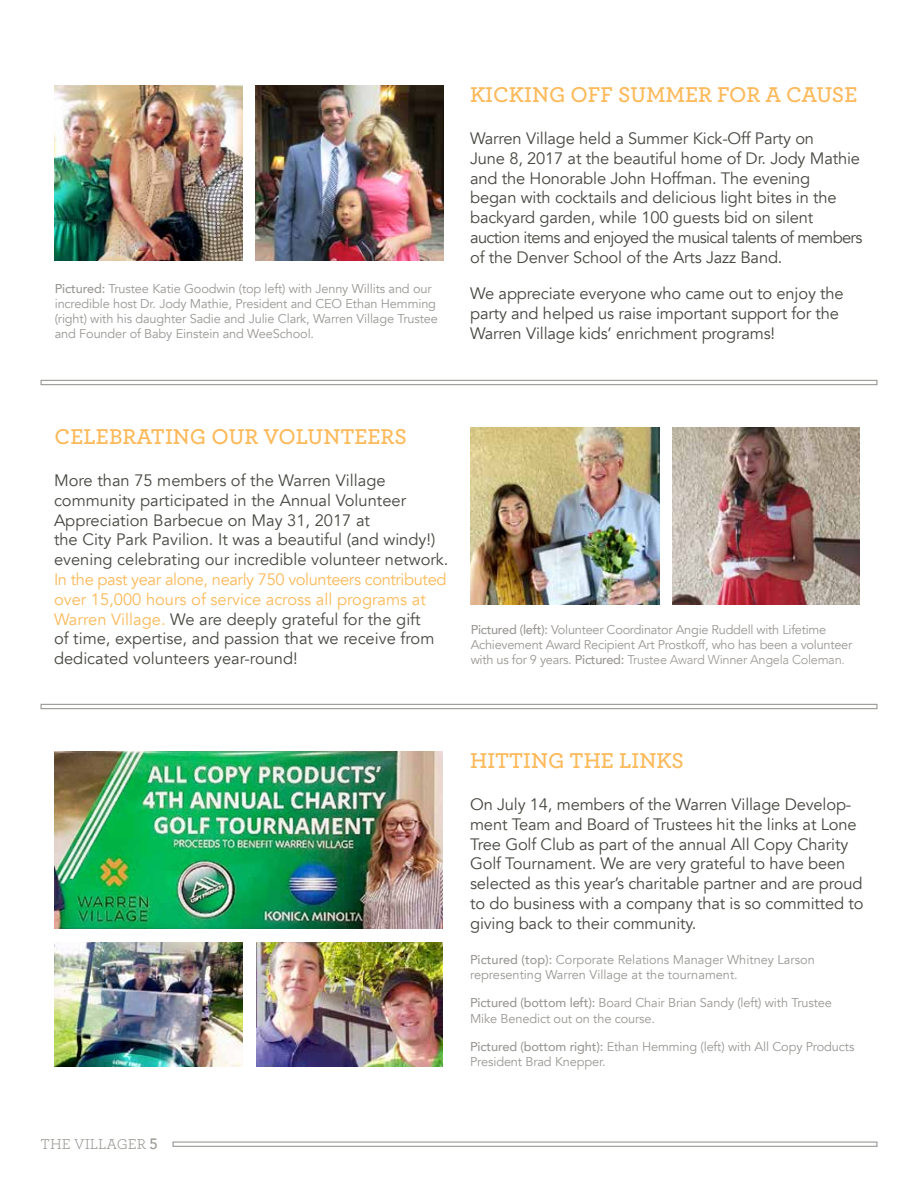
<style>
.page{position:relative;width:918px;height:1188px;background:#fff}
.page>*{position:absolute;margin:0;border:0;box-sizing:border-box;transform-origin:0 0}
.t1{font:600 22.5px "Archer";color:#fcba5c}
.t2{font:16.5px/19.8px "Avenir";letter-spacing:-.01em;color:#494842}
.t3{font:16.5px/19.8px "Avenir";color:#fcba5c}
.t4{font:15px "Archer";color:#9a9995}
.t5{font:12.75px/15.3px "Avenir";letter-spacing:-.01em;color:#9a9894}
.s1{font-weight:500}
.s2{color:#494842}
.s3{font-weight:300}
.s4{font-family:"Avenir";font-weight:500}
</style>
<div class="page">
<img style="left:673px;top:428px;width:186px;height:176px">
<img style="left:470px;top:428px;width:189px;height:176px">
<div style="left:40px;top:380px;width:838px;height:5px;border:1px solid #9a9995"></div>
<div style="left:40px;top:704px;width:838px;height:5px;border:1px solid #9a9995"></div>
<div style="left:172px;top:1142px;width:706px;height:5px;border:1px solid #9a9995"></div>
<img style="left:54px;top:86px;width:189px;height:175px">
<img style="left:255px;top:86px;width:188px;height:175px">
<img style="left:54px;top:752px;width:388px;height:176px">
<img style="left:54px;top:942px;width:189px;height:124px">
<img style="left:256px;top:942px;width:187px;height:124px">
<p class="t5" style="left:55px;top:281px;width:385px"><span class="s1">Pictured:</span> Trustee Katie Goodwin (top left) with Jenny Willits and our incredible host Dr. Jody Mathie, President and CEO Ethan Hemming (right) with his daughter Sadie and Julie Clark, Warren Village Trustee and Founder of Baby Einstein and WeeSchool.</p>
<h1 class="t1" style="left:470px;top:78px;width:389px">KICKING OFF SUMMER FOR A CAUSE</h1>
<p class="t2" style="left:470px;top:129px;width:394px">Warren Village held a Summer Kick-Off Party on<br>June 8, 2017 at the beautiful home of Dr. Jody Mathie and the Honorable John Hoffman. The evening<br>began with cocktails and delicious light bites in the backyard garden, while 100 guests bid on silent auction items and enjoyed the musical talents of members of the Denver School of the Arts Jazz Band.</p>
<p class="t2" style="left:470px;top:284px;width:375px">We appreciate everyone who came out to enjoy the party and helped us raise important support for the<br>Warren Village kids’ enrichment programs!</p>
<h1 class="t1" style="left:55px;top:420px;width:354px">CELEBRATING OUR VOLUNTEERS</h1>
<p class="t2" style="left:54px;top:471px;width:396px">More than 75 members of the Warren Village community participated in the Annual Volunteer Appreciation Barbecue on May 31, 2017 at<br>the City Park Pavilion. It was a beautiful (and windy!) evening celebrating our incredible volunteer network.</p>
<p class="t3" style="left:54px;top:570px;width:394px">In the past year alone, nearly 750 volunteers contributed over 15,000 hours of service across all programs at Warren Village. <span class="s2">We are deeply grateful for the gift<br>of time, expertise, and passion that we receive from dedicated volunteers year-round!</span></p>
<p class="t5" style="left:471px;top:622px;width:383px"><span class="s1">Pictured (left):</span> Volunteer Coordinator Angie Ruddell with Lifetime<br>Achievement Award Recipient Art Prostkoff, who has been a volunteer with us for 9 years. <span class="s1">Pictured:</span> <span class="s3">Trustee Award Winner Angela Coleman.</span></p>
<p class="t4" style="left:40px;top:1134px;width:119px">THE VILLAGER <span class="s4">5</span></p>
<h1 class="t1" style="left:470px;top:744px;width:215px">HITTING THE LINKS</h1>
<p class="t2" style="left:470px;top:795px;width:395px">On July 14, members of the Warren Village Develop&shy;ment Team and Board of Trustees hit the links at Lone Tree Golf Club as part of the annual All Copy Charity Golf Tournament. We are very grateful to have been selected as this year’s charitable partner and are proud to do business with a company that is so committed to giving back to their community.</p>
<p class="t5" style="left:470px;top:952px;width:346px"><span class="s1">Pictured (top):</span> Corporate Relations Manager Whitney Larson representing Warren Village at the tournament.</p>
<p class="t5" style="left:470px;top:995px;width:363px"><span class="s1">Pictured (bottom left):</span> Board Chair Brian Sandy (left) with Trustee<br>Mike Benedict out on the course.</p>
<p class="t5" style="left:470px;top:1039px;width:386px"><span class="s1">Pictured (bottom right):</span> Ethan Hemming (left) with All Copy Products<br>President Brad Knepper.</p>
</div>
